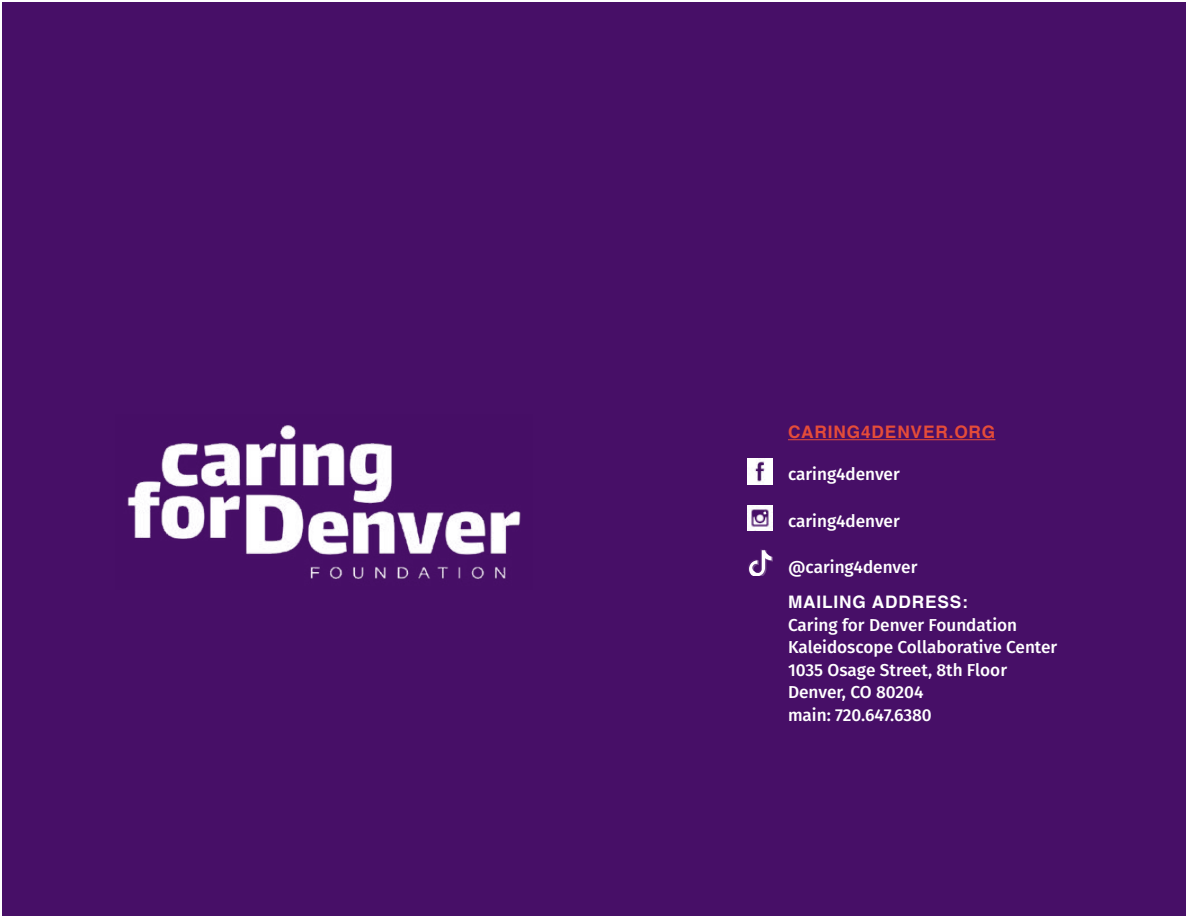
<style>
.page{position:relative;width:1188px;height:918px;background:#fff}
.page>*{position:absolute;margin:0;border:0;box-sizing:border-box;transform-origin:0 0}
.t1{font:500 17.25px/22.5px "Fira Sans";color:#fff}
.t2{font:700 17.25px "Helvetica";letter-spacing:.05em;color:#e54c39}
.t3{font:700 17.25px "Helvetica";letter-spacing:.05em;color:#fff}
</style>
<div class="page">
<div style="left:2px;top:2px;width:1184px;height:914px;background:#470f67"></div>
<img style="left:127px;top:425px;width:394px;height:154px">
<img style="left:748px;top:459px;width:25px;height:25px">
<img style="left:748px;top:505px;width:25px;height:26px">
<svg style="left:748px;top:549px;width:25px;height:26px"></svg>
<hr style="left:788px;top:439px;width:207px;height:1px;background:#e54c39">
<p class="t2" style="left:788px;top:422px;width:209px">CARING4DENVER.ORG</p>
<p class="t1" style="left:788px;top:462px;width:113px">caring4denver</p>
<p class="t1" style="left:788px;top:509px;width:113px">caring4denver</p>
<p class="t1" style="left:788px;top:555px;width:131px">@caring4denver</p>
<p class="t3" style="left:788px;top:592px;width:182px">MAILING ADDRESS:</p>
<p class="t1" style="left:788px;top:613px;width:271px">Caring for Denver Foundation<br>Kaleidoscope Collaborative Center<br>1035 Osage Street, 8th Floor<br>Denver, CO 80204<br>main: 720.647.6380</p>
</div>
